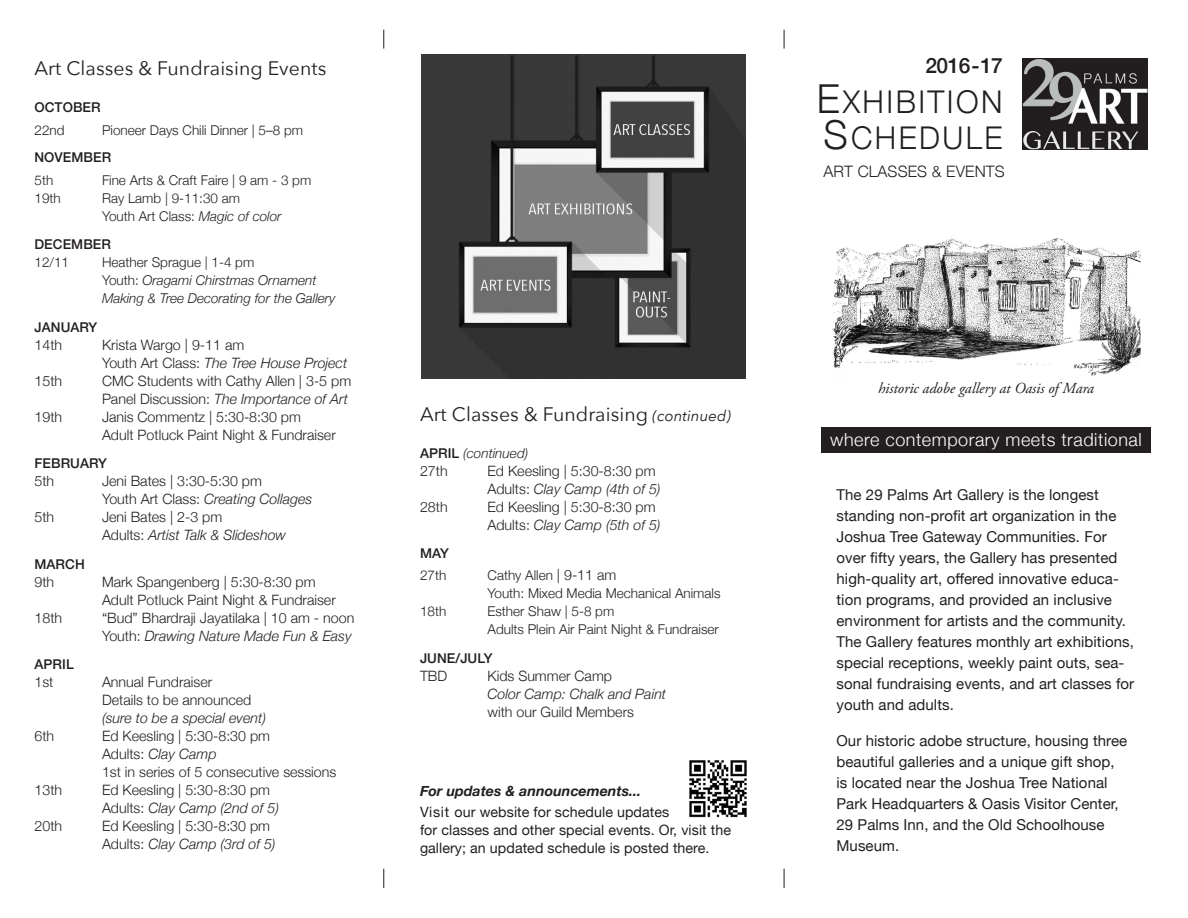
<style>
.page{position:relative;width:1188px;height:918px;background:#fff}
.page>*{position:absolute;margin:0;border:0;box-sizing:border-box;transform-origin:0 0}
.t1{font:300 31.35px/36px "Helvetica Neue";letter-spacing:.08em;color:#231f20}
.t2{font:500 21px "Helvetica Neue";letter-spacing:-.03em;color:#231f20}
.t3{font:19.5px "Avenir Next";letter-spacing:.005em;color:#231f20}
.t4{font:300 18px "Helvetica Neue";letter-spacing:.03em;color:#fff}
.t5{font:300 15.75px "Helvetica Neue";letter-spacing:.01em;color:#231f20}
.t6{font:italic 15.3px "Adobe Garamond Pro";color:#231f20}
.t7{font:15px/21px "Helvetica Neue";letter-spacing:.005em;color:#231f20}
.t8{font:300 14.25px "Helvetica Neue";color:#231f20}
.t9{font:italic 300 14.25px "Helvetica Neue";color:#231f20}
.t10{font:14.25px/18px "Helvetica Neue";letter-spacing:.005em;color:#231f20}
.t11{font:italic 700 14.25px "Helvetica Neue";color:#231f20}
.t12{font:300 13.5px/18px "Helvetica Neue";color:#231f20}
.t13{font:italic 300 13.5px/18px "Helvetica Neue";color:#231f20}
.t14{font:500 13.5px "Helvetica Neue";letter-spacing:.005em;color:#231f20}
.s1{font-style:italic}
.s2{font-style:normal}
.s3{font-size:39.9px}
.s4{font-style:italic;font-size:15px}
.s5{font-weight:500;font-style:normal}
.s6{font-size:14.25px}
</style>
<div class="page">
<div style="left:821px;top:428px;width:330px;height:25px;background:#231f20"></div>
<img style="left:832px;top:237px;width:309px;height:139px">
<img style="left:422px;top:54px;width:324px;height:324px">
<img style="left:689px;top:760px;width:58px;height:58px">
<img style="left:1022px;top:58px;width:126px;height:91px">
<svg style="left:784px;top:30px;width:1px;height:19px"></svg>
<svg style="left:383px;top:30px;width:1px;height:19px"></svg>
<svg style="left:784px;top:869px;width:1px;height:19px"></svg>
<svg style="left:383px;top:869px;width:1px;height:19px"></svg>
<p class="t3" style="left:34px;top:52px;width:293px">Art Classes &amp; Fundraising Events</p>
<p class="t2" style="left:926px;top:49px;width:79px">2016-17</p>
<p class="t14" style="left:34px;top:96px;width:68px">OCTOBER</p>
<p class="t12" style="left:34px;top:120px;width:32px">22nd</p>
<p class="t12" style="left:102px;top:120px;width:203px">Pioneer Days Chili Dinner | 5–8 pm</p>
<p class="t14" style="left:34px;top:147px;width:78px">NOVEMBER</p>
<p class="t12" style="left:34px;top:170px;width:20px">5th</p>
<p class="t12" style="left:102px;top:170px;width:211px">Fine Arts &amp; Craft Faire | 9 am - 3 pm</p>
<p class="t12" style="left:34px;top:188px;width:28px">19th</p>
<p class="t12" style="left:102px;top:188px;width:181px">Ray Lamb | 9-11:30 am<br>Youth Art Class: <span class="s1">Magic of color</span></p>
<p class="t14" style="left:34px;top:234px;width:78px">DECEMBER</p>
<p class="t12" style="left:34px;top:253px;width:36px">12/11</p>
<p class="t12" style="left:102px;top:253px;width:154px">Heather Sprague | 1-4 pm</p>
<p class="t13" style="left:102px;top:271px;width:235px"><span class="s2">Youth:</span> Oragami Chirstmas Ornament<br>Making &amp; Tree Decorating for the Gallery</p>
<p class="t14" style="left:34px;top:316px;width:64px">JANUARY</p>
<p class="t8" style="left:34px;top:333px;width:29px">14th</p>
<p class="t8" style="left:102px;top:333px;width:144px">Krista Wargo | 9-11 am</p>
<p class="t9" style="left:102px;top:351px;width:247px"><span class="s2">Youth Art Class:</span> The Tree House Project</p>
<p class="t8" style="left:34px;top:369px;width:29px">15th</p>
<p class="t8" style="left:102px;top:369px;width:251px">CMC Students with Cathy Allen | 3-5 pm</p>
<p class="t9" style="left:102px;top:387px;width:247px"><span class="s2">Panel Discussion:</span> The Importance of Art</p>
<p class="t8" style="left:34px;top:405px;width:29px">19th</p>
<p class="t8" style="left:102px;top:405px;width:201px">Janis Commentz | 5:30-8:30 pm</p>
<p class="t8" style="left:102px;top:423px;width:235px">Adult Potluck Paint Night &amp; Fundraiser</p>
<p class="t14" style="left:34px;top:453px;width:74px">FEBRUARY</p>
<p class="t8" style="left:34px;top:470px;width:21px">5th</p>
<p class="t8" style="left:102px;top:470px;width:161px">Jeni Bates | 3:30-5:30 pm</p>
<p class="t9" style="left:102px;top:488px;width:212px"><span class="s2">Youth Art Class:</span> Creating Collages</p>
<p class="t8" style="left:34px;top:506px;width:21px">5th</p>
<p class="t8" style="left:102px;top:506px;width:122px">Jeni Bates | 2-3 pm</p>
<p class="t9" style="left:102px;top:524px;width:186px"><span class="s2">Adults:</span> Artist Talk &amp; Slideshow</p>
<p class="t14" style="left:34px;top:553px;width:52px">MARCH</p>
<p class="t8" style="left:34px;top:570px;width:21px">9th</p>
<p class="t8" style="left:102px;top:570px;width:215px">Mark Spangenberg | 5:30-8:30 pm</p>
<p class="t8" style="left:102px;top:588px;width:235px">Adult Potluck Paint Night &amp; Fundraiser</p>
<p class="t8" style="left:34px;top:606px;width:29px">18th</p>
<p class="t8" style="left:102px;top:606px;width:254px">“Bud” Bhardraji Jayatilaka | 10 am - noon</p>
<p class="t9" style="left:102px;top:624px;width:251px"><span class="s2">Youth:</span> Drawing Nature Made Fun &amp; Easy</p>
<p class="t14" style="left:34px;top:654px;width:41px">APRIL</p>
<p class="t8" style="left:34px;top:671px;width:20px">1st</p>
<p class="t8" style="left:102px;top:671px;width:112px">Annual Fundraiser</p>
<p class="t8" style="left:102px;top:689px;width:151px">Details to be announced</p>
<p class="t9" style="left:102px;top:707px;width:166px">(sure to be a special event)</p>
<p class="t8" style="left:34px;top:725px;width:21px">6th</p>
<p class="t8" style="left:102px;top:725px;width:170px">Ed Keesling | 5:30-8:30 pm</p>
<p class="t9" style="left:102px;top:743px;width:116px"><span class="s2">Adults:</span> Clay Camp</p>
<p class="t8" style="left:102px;top:761px;width:236px">1st in series of 5 consecutive sessions</p>
<p class="t8" style="left:34px;top:779px;width:29px">13th</p>
<p class="t8" style="left:102px;top:779px;width:170px">Ed Keesling | 5:30-8:30 pm</p>
<p class="t9" style="left:102px;top:797px;width:179px"><span class="s2">Adults:</span> Clay Camp (2nd of 5)</p>
<p class="t8" style="left:34px;top:815px;width:29px">20th</p>
<p class="t8" style="left:102px;top:815px;width:170px">Ed Keesling | 5:30-8:30 pm</p>
<p class="t9" style="left:102px;top:833px;width:175px"><span class="s2">Adults:</span> Clay Camp (3rd of 5)</p>
<p class="t1" style="left:817px;top:81px;width:187px"><span class="s3">E</span>XHIBITION<br><span class="s3">S</span>CHEDULE</p>
<p class="t5" style="left:823px;top:159px;width:183px">ART CLASSES &amp; EVENTS</p>
<p class="t6" style="left:878px;top:379px;width:218px">historic adobe gallery at Oasis of Mara</p>
<p class="t3" style="left:420px;top:398px;width:312px">Art Classes &amp; Fundraising <span class="s4">(continued)</span></p>
<p class="t13" style="left:420px;top:443px;width:110px"><span class="s5">APRIL</span> (continued)</p>
<p class="t8" style="left:420px;top:459px;width:29px">27th</p>
<p class="t8" style="left:488px;top:459px;width:170px">Ed Keesling | 5:30-8:30 pm</p>
<p class="t9" style="left:488px;top:477px;width:175px"><span class="s2">Adults:</span> Clay Camp (4th of 5)</p>
<p class="t8" style="left:420px;top:495px;width:29px">28th</p>
<p class="t8" style="left:488px;top:495px;width:170px">Ed Keesling | 5:30-8:30 pm</p>
<p class="t9" style="left:488px;top:513px;width:175px"><span class="s2">Adults:</span> Clay Camp (5th of 5)</p>
<p class="t14" style="left:420px;top:542px;width:30px">MAY</p>
<p class="t12" style="left:420px;top:565px;width:28px">27th</p>
<p class="t12" style="left:488px;top:565px;width:130px">Cathy Allen <span class="s6">| 9-11 am</span></p>
<p class="t12" style="left:488px;top:583px;width:235px">Youth: Mixed Media Mechanical Animals</p>
<p class="t12" style="left:420px;top:601px;width:28px">18th</p>
<p class="t12" style="left:488px;top:601px;width:128px">Esther Shaw | 5-8 pm</p>
<p class="t12" style="left:488px;top:619px;width:233px">Adults Plein Air Paint Night &amp; Fundraiser</p>
<p class="t14" style="left:420px;top:647px;width:74px">JUNE/JULY</p>
<p class="t8" style="left:420px;top:664px;width:29px">TBD</p>
<p class="t8" style="left:488px;top:664px;width:126px">Kids Summer Camp</p>
<p class="t9" style="left:488px;top:682px;width:180px">Color Camp: Chalk and Paint</p>
<p class="t8" style="left:488px;top:700px;width:148px">with our Guild Members</p>
<p class="t4" style="left:830px;top:425px;width:313px">where contemporary meets traditional</p>
<p class="t7" style="left:837px;top:485px;width:299px">The 29 Palms Art Gallery is the longest standing non-profit art organization in the Joshua Tree Gateway Communities. For over fifty years, the Gallery has presented high-quality art, offered innovative educa&shy;tion programs, and provided an inclusive environment for artists and the community.<br>The Gallery features monthly art exhibitions, special receptions, weekly paint outs, sea&shy;sonal fundraising events, and art classes for youth and adults.</p>
<p class="t7" style="left:837px;top:731px;width:292px">Our historic adobe structure, housing three</p>
<p class="t7" style="left:837px;top:752px;width:280px">beautiful galleries and a unique gift shop,</p>
<p class="t7" style="left:837px;top:773px;width:284px">is located near the Joshua Tree National<br>Park Headquarters &amp; Oasis Visitor Center,<br>29 Palms Inn, and the Old Schoolhouse<br>Museum.</p>
<p class="t11" style="left:420px;top:780px;width:223px">For updates &amp; announcements...</p>
<p class="t10" style="left:420px;top:804px;width:251px">Visit our website for schedule updates</p>
<p class="t10" style="left:420px;top:822px;width:313px">for classes and other special events. Or, visit the gallery; an updated schedule is posted there.</p>
</div>
